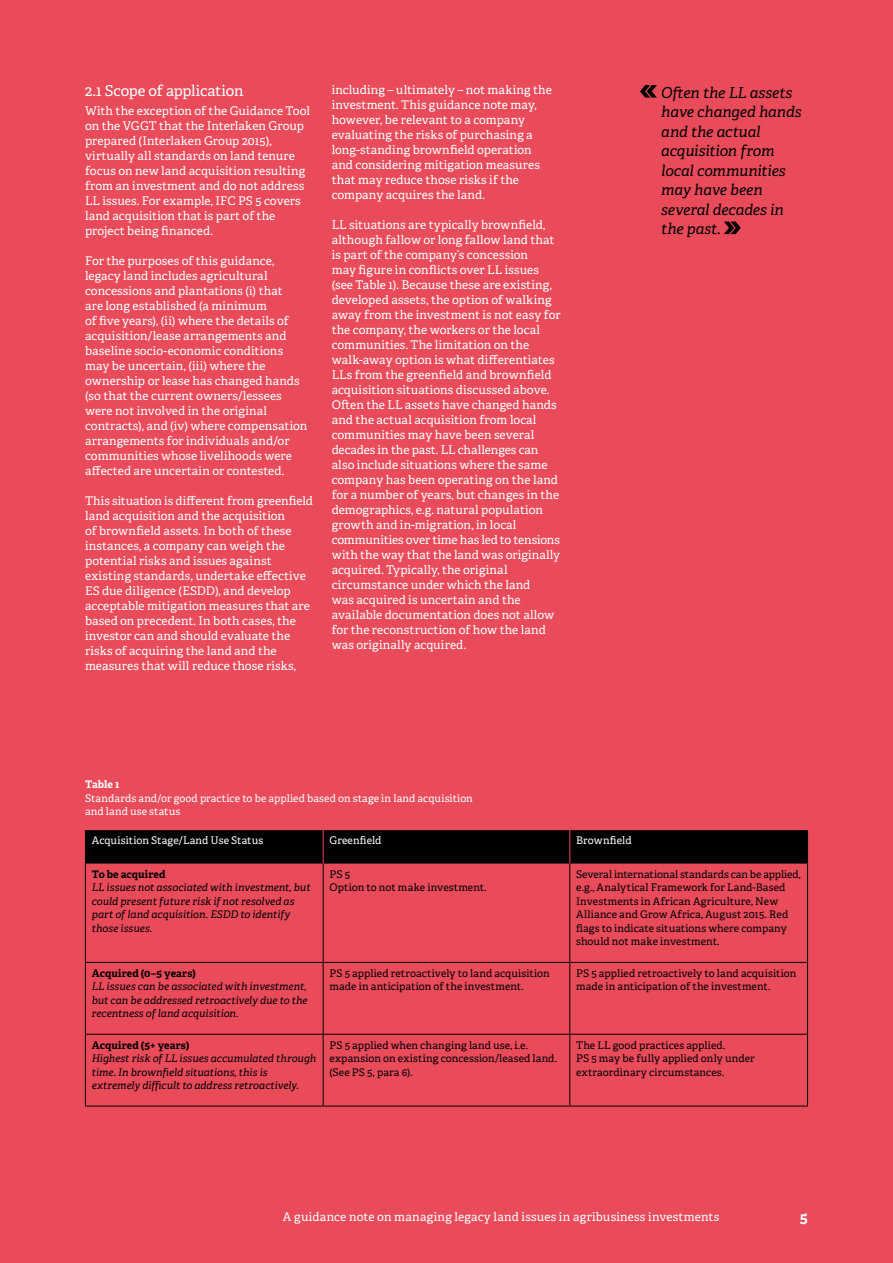
<style>
.page{position:relative;width:893px;height:1263px;background:#e94b5a}
.page>*{position:absolute;margin:0;border:0;box-sizing:border-box;transform-origin:0 0}
.t1{font:italic 15px/19.5px "Adelle PE";letter-spacing:-.005em;color:#000}
.t2{font:15px "Adelle PE";letter-spacing:-.015em;color:#fff}
.t3{font:700 15px "Adelle PE";color:#fff}
.t4{font:12px/15px "Adelle PE";letter-spacing:.005em;color:#fff}
.t5{font:10.5px/13.5px "Adelle PE";letter-spacing:.01em;color:#000}
.t6{font:italic 10.5px/13.5px "Adelle PE";letter-spacing:.005em;color:#000}
.t7{font:10.5px/13.5px "Adelle PE";letter-spacing:.01em;color:#fff}
.t8{font:700 10.5px "Adelle PE";letter-spacing:.01em;color:#000}
.t9{font:700 10.5px "Adelle PE";color:#fff}
</style>
<div class="page">
<div style="left:86px;top:830px;width:721px;height:33px;background:#000"></div>
<hr style="left:85px;top:1034px;width:238px;height:1px;background:#000">
<hr style="left:323px;top:1034px;width:247px;height:1px;background:#000">
<hr style="left:570px;top:1034px;width:238px;height:1px;background:#000">
<hr style="left:85px;top:963px;width:1px;height:71px;background:#000">
<hr style="left:85px;top:1034px;width:1px;height:72px;background:#000">
<hr style="left:85px;top:1106px;width:238px;height:1px;background:#000">
<hr style="left:323px;top:963px;width:1px;height:71px;background:#000">
<hr style="left:323px;top:1034px;width:1px;height:72px;background:#000">
<hr style="left:323px;top:1106px;width:247px;height:1px;background:#000">
<hr style="left:569px;top:963px;width:1px;height:71px;background:#000">
<hr style="left:807px;top:963px;width:1px;height:71px;background:#000">
<hr style="left:569px;top:1034px;width:1px;height:72px;background:#000">
<hr style="left:807px;top:1034px;width:1px;height:72px;background:#000">
<hr style="left:570px;top:1106px;width:238px;height:1px;background:#000">
<hr style="left:807px;top:830px;width:1px;height:33px;background:#000">
<hr style="left:569px;top:830px;width:1px;height:33px;background:#e94b5a">
<hr style="left:85px;top:830px;width:1px;height:33px;background:#000">
<hr style="left:323px;top:830px;width:1px;height:33px;background:#e94b5a">
<hr style="left:85px;top:863px;width:1px;height:99px;background:#000">
<hr style="left:85px;top:962px;width:238px;height:1px;background:#000">
<hr style="left:323px;top:863px;width:1px;height:99px;background:#000">
<hr style="left:323px;top:962px;width:247px;height:1px;background:#000">
<hr style="left:569px;top:863px;width:1px;height:99px;background:#000">
<hr style="left:807px;top:863px;width:1px;height:99px;background:#000">
<hr style="left:570px;top:962px;width:238px;height:1px;background:#000">
<svg style="left:640px;top:85px;width:17px;height:13px"></svg>
<svg style="left:724px;top:222px;width:17px;height:12px"></svg>
<p class="t2" style="left:85px;top:80px;width:160px">2.1 Scope of application</p>
<p class="t4" style="left:85px;top:103px;width:226px">With the exception of the Guidance Tool on the VGGT that the Interlaken Group prepared (Interlaken Group 2015), virtually all standards on land tenure focus on new land acquisition resulting from an investment and do not address LL issues. For example, IFC PS 5 covers land acquisition that is part of the project being financed.</p>
<p class="t4" style="left:85px;top:253px;width:224px">For the purposes of this guidance, legacy land includes agricultural concessions and plantations (i) that<br>are long established (a minimum<br>of five years), (ii) where the details of acquisition/lease arrangements and baseline socio-economic conditions may be uncertain, (iii) where the ownership or lease has changed hands (so that the current owners/lessees were not involved in the original contracts), and (iv) where compensation arrangements for individuals and/or communities whose livelihoods were affected are uncertain or contested.</p>
<p class="t4" style="left:85px;top:493px;width:229px">This situation is different from greenfield land acquisition and the acquisition<br>of brownfield assets. In both of these instances, a company can weigh the potential risks and issues against existing standards, undertake effective ES due diligence (ESDD), and develop acceptable mitigation measures that are based on precedent. In both cases, the investor can and should evaluate the risks of acquiring the land and the measures that will reduce those risks,</p>
<p class="t4" style="left:332px;top:81px;width:222px">including – ultimately – not making the investment. This guidance note may, however, be relevant to a company evaluating the risks of purchasing a long-standing brownfield operation and considering mitigation measures that may reduce those risks if the company acquires the land.</p>
<p class="t4" style="left:332px;top:216px;width:230px">LL situations are typically brownfield, although fallow or long fallow land that is part of the company’s concession<br>may figure in conflicts over LL issues (see Table 1). Because these are existing, developed assets, the option of walking away from the investment is not easy for the company, the workers or the local communities. The limitation on the walk-away option is what differentiates LLs from the greenfield and brownfield acquisition situations discussed above.<br>Often the LL assets have changed hands and the actual acquisition from local communities may have been several decades in the past. LL challenges can also include situations where the same company has been operating on the land for a number of years, but changes in the demographics, e.g. natural population growth and in-migration, in local communities over time has led to tensions with the way that the land was originally acquired. Typically, the original circumstance under which the land<br>was acquired is uncertain and the available documentation does not allow for the reconstruction of how the land was originally acquired.</p>
<p class="t1" style="left:661px;top:82px;width:142px">Often the LL assets have changed hands and the actual acquisition from local communities may have been several decades in the past.</p>
<p class="t9" style="left:85px;top:777px;width:36px">Table 1</p>
<p class="t7" style="left:85px;top:791px;width:389px">Standards and/or good practice to be applied based on stage in land acquisition and land use status</p>
<p class="t7" style="left:92px;top:833px;width:173px">Acquisition Stage/Land Use Status</p>
<p class="t7" style="left:330px;top:833px;width:53px">Greenfield</p>
<p class="t7" style="left:576px;top:833px;width:57px">Brownfield</p>
<p class="t8" style="left:92px;top:866px;width:75px">To be acquired</p>
<p class="t6" style="left:92px;top:880px;width:220px">LL issues not associated with investment, but could present future risk if not resolved as part of land acquisition. ESDD to identify those issues.</p>
<p class="t5" style="left:330px;top:867px;width:159px">PS 5<br>Option to not make investment.</p>
<p class="t5" style="left:576px;top:867px;width:226px">Several international standards can be applied, e.g., Analytical Framework for Land-Based Investments in African Agriculture, New Alliance and Grow Africa, August 2015. Red flags to indicate situations where company should not make investment.</p>
<p class="t8" style="left:92px;top:965px;width:106px">Acquired (0–5 years)</p>
<p class="t6" style="left:92px;top:979px;width:217px;text-align:justify">LL issues can be associated with investment, but can be addressed retroactively due to the recentness of land acquisition.</p>
<p class="t8" style="left:92px;top:1037px;width:99px">Acquired (5+ years)</p>
<p class="t6" style="left:92px;top:1051px;width:226px">Highest risk of LL issues accumulated through time. In brownfield situations, this is extremely difficult to address retroactively.</p>
<p class="t5" style="left:330px;top:966px;width:222px">PS 5 applied retroactively to land acquisition made in anticipation of the investment.</p>
<p class="t5" style="left:576px;top:966px;width:222px">PS 5 applied retroactively to land acquisition made in anticipation of the investment.</p>
<p class="t5" style="left:329px;top:1038px;width:229px">PS 5 applied when changing land use, i.e. expansion on existing concession/leased land. (See PS 5, para 6).</p>
<p class="t5" style="left:576px;top:1038px;width:180px">The LL good practices applied.<br>PS 5 may be fully applied only under extraordinary circumstances.</p>
<p class="t4" style="left:283px;top:1209px;width:438px">A guidance note on managing legacy land issues in agribusiness investments</p>
<p class="t3" style="left:800px;top:1207px;width:10px">5</p>
</div>
